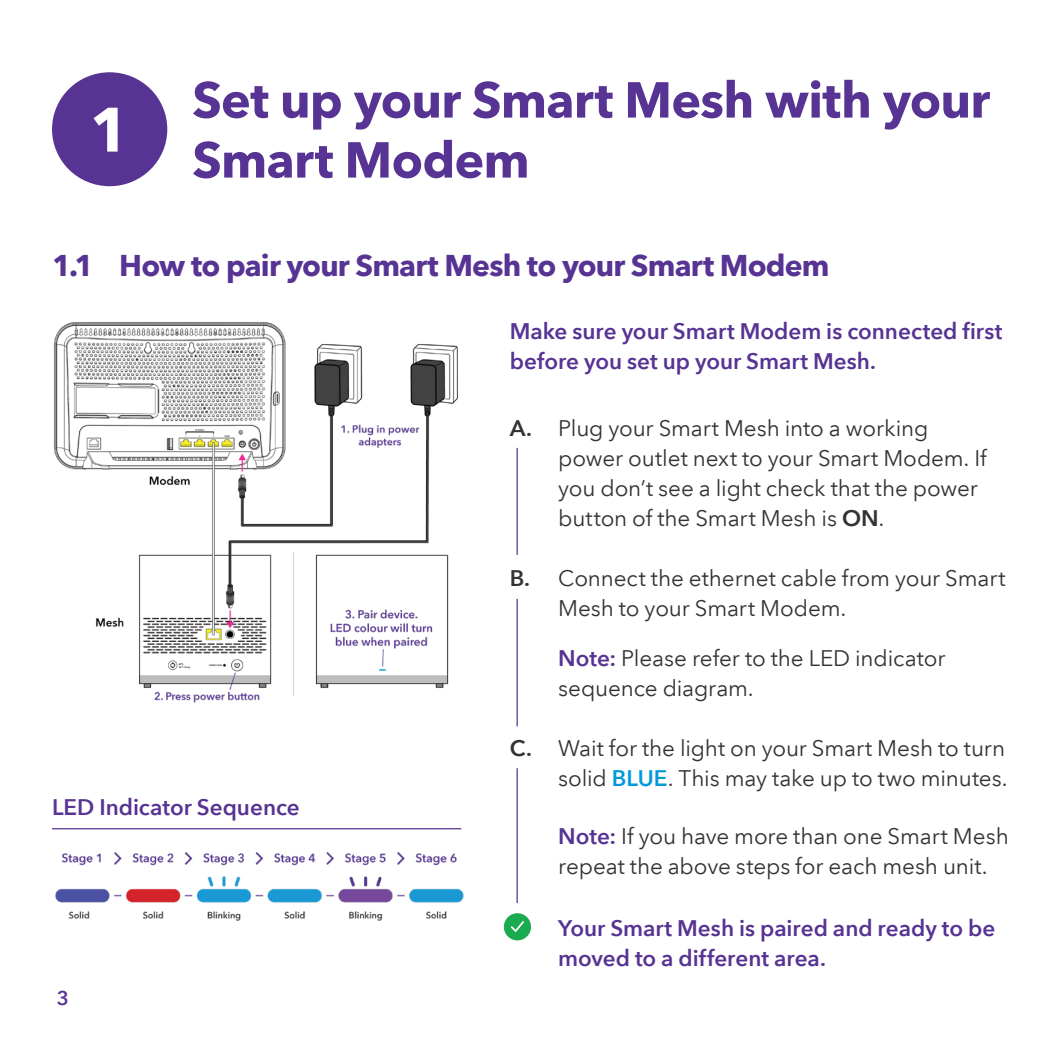
<style>
.page{position:relative;width:1063px;height:1063px;background:#fff}
.page>*{position:absolute;margin:0;border:0;box-sizing:border-box;transform-origin:0 0}
.t1{font:700 62px "Avenir Next LT Pro";color:#fff}
.t2{font:700 50px/60px "Avenir Next LT Pro";letter-spacing:-.015em;color:#573393}
.t3{font:700 30px "Avenir Next LT Pro";letter-spacing:-.03em;color:#573393}
.t4{font:22.5px/30px "Avenir Next LT Pro";letter-spacing:-.005em;color:#333}
.t5{font:600 22.5px/30px "Avenir Next LT Pro";color:#573393}
.t6{font:600 22.5px "Avenir Next LT Pro";color:#333}
.t7{font:600 20px "Avenir Next LT Pro";color:#573393}
.s1{font-weight:600}
.s2{font-weight:600;color:#573393}
.s3{font-weight:600;color:#0099da}
</style>
<div class="page">
<div style="left:52px;top:72px;width:115px;height:114px;background:#573393;border-radius:50%"></div>
<img style="left:53px;top:322px;width:405px;height:381px">
<img style="left:55px;top:852px;width:409px;height:69px">
<div style="left:504px;top:913px;width:27px;height:27px;background:#1aaa50;border-radius:50%"></div>
<svg style="left:511px;top:921px;width:13px;height:11px"></svg>
<hr style="left:517px;top:448px;width:1px;height:107px;background:#573393">
<hr style="left:517px;top:599px;width:1px;height:127px;background:#573393">
<hr style="left:517px;top:768px;width:1px;height:135px;background:#573393">
<hr style="left:52px;top:828px;width:409px;height:1px;background:#573393">
<p class="t1" style="left:90px;top:92px;width:42px">1</p>
<p class="t2" style="left:192px;top:70px;width:799px">Set up your Smart Mesh with your<br>Smart Modem</p>
<p class="t3" style="left:52px;top:248px;width:779px">1.1 How to pair your Smart Mesh to your Smart Modem</p>
<p class="t5" style="left:510px;top:316px;width:494px">Make sure your Smart Modem is connected first before you set up your Smart Mesh.</p>
<p class="t5" style="left:52px;top:792px;width:249px">LED Indicator Sequence</p>
<p class="t7" style="left:57px;top:986px;width:14px">3</p>
<p class="t6" style="left:510px;top:415px;width:24px">A.</p>
<p class="t6" style="left:510px;top:565px;width:22px">B.</p>
<p class="t6" style="left:510px;top:735px;width:24px">C.</p>
<p class="t4" style="left:558px;top:413px;width:430px">Plug your Smart Mesh into a working power outlet next to your Smart Modem. If you don’t see a light check that the power button of the Smart Mesh is <span class="s1">ON</span>.</p>
<p class="t4" style="left:558px;top:563px;width:449px">Connect the ethernet cable from your Smart<br>Mesh to your Smart Modem.</p>
<p class="t4" style="left:558px;top:643px;width:389px"><span class="s2">Note:</span> Please refer to the LED indicator sequence diagram.</p>
<p class="t4" style="left:558px;top:733px;width:451px">Wait for the light on your Smart Mesh to turn solid <span class="s3">BLUE</span>. This may take up to two minutes.</p>
<p class="t4" style="left:558px;top:821px;width:452px"><span class="s2">Note:</span> If you have more than one Smart Mesh repeat the above steps for each mesh unit.</p>
<p class="t5" style="left:558px;top:913px;width:439px">Your Smart Mesh is paired and ready to be moved to a different area.</p>
</div>
